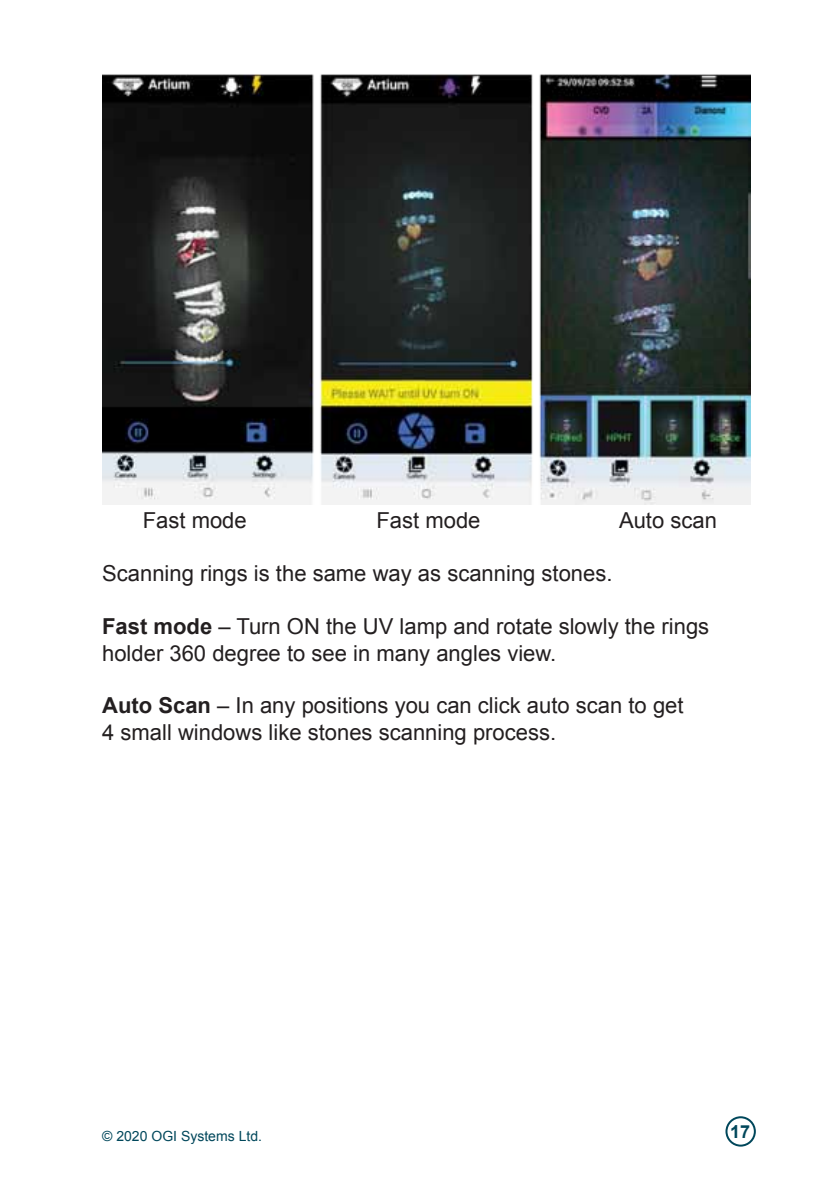
<style>
.page{position:relative;width:840px;height:1191px;background:#fff}
.page>*{position:absolute;margin:0;border:0;box-sizing:border-box;transform-origin:0 0}
.t1{font:22px/26.4px "Arial";color:#231f20}
.t2{font:700 18px "Arial";color:#00475b}
.t3{font:14px "Arial";color:#00475b}
.s1{font-weight:700}
</style>
<div class="page">
<div style="left:725px;top:1116px;width:30px;height:30px;border:2px solid #00475b;border-radius:14px"></div>
<img style="left:102px;top:74px;width:648px;height:431px">
<p class="t1" style="left:143px;top:507px;width:105px">Fast mode</p>
<p class="t1" style="left:376px;top:507px;width:105px">Fast mode</p>
<p class="t1" style="left:618px;top:507px;width:99px">Auto scan</p>
<p class="t1" style="left:102px;top:560px;width:511px">Scanning rings is the same way as scanning stones.</p>
<p class="t1" style="left:102px;top:613px;width:608px"><span class="s1">Fast mode</span> – Turn ON the UV lamp and rotate slowly the rings holder 360 degree to see in many angles view.</p>
<p class="t1" style="left:102px;top:692px;width:582px"><span class="s1">Auto Scan</span> – In any positions you can click auto scan to get<br>4 small windows like stones scanning process.</p>
<p class="t3" style="left:102px;top:1127px;width:161px">© 2020 OGI Systems Ltd.</p>
<p class="t2" style="left:729px;top:1119px;width:21px">17</p>
</div>
